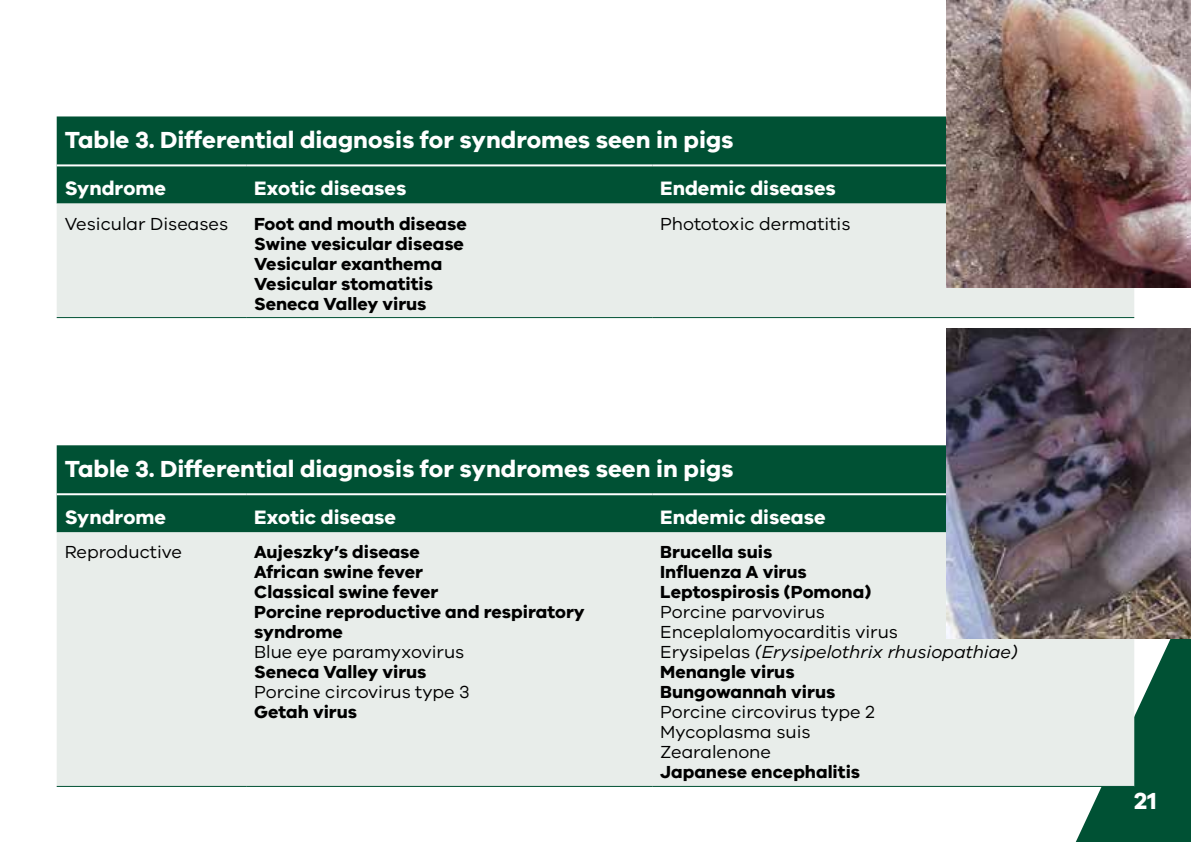
<style>
.page{position:relative;width:1191px;height:842px;background:#fff}
.page>*{position:absolute;margin:0;border:0;box-sizing:border-box;transform-origin:0 0}
.t1{font:700 24px "VIC";color:#fff}
.t2{font:700 20px "VIC";color:#fff}
.t3{font:700 18px/20px "VIC";color:#000}
.t4{font:18px/20px "VIC";color:#000}
.s1{font-style:italic}
.s2{font-weight:700}
</style>
<div class="page">
<svg style="left:1054px;top:317px;width:137px;height:525px;fill:#005134"></svg>
<div style="left:57px;top:116px;width:890px;height:88px;background:#005134"></div>
<div style="left:57px;top:204px;width:1077px;height:113px;background:#e8edea"></div>
<hr style="left:57px;top:317px;width:189px;height:1px;background:#005134">
<hr style="left:246px;top:317px;width:406px;height:1px;background:#005134">
<hr style="left:652px;top:317px;width:482px;height:1px;background:#005134">
<hr style="left:57px;top:164px;width:189px;height:2px;background:#fff">
<hr style="left:246px;top:164px;width:406px;height:2px;background:#fff">
<hr style="left:652px;top:164px;width:482px;height:2px;background:#fff">
<div style="left:57px;top:445px;width:890px;height:87px;background:#005134"></div>
<div style="left:57px;top:532px;width:1077px;height:254px;background:#e8edea"></div>
<hr style="left:57px;top:786px;width:189px;height:1px;background:#005134">
<hr style="left:246px;top:786px;width:406px;height:1px;background:#005134">
<hr style="left:652px;top:786px;width:482px;height:1px;background:#005134">
<hr style="left:57px;top:493px;width:189px;height:2px;background:#fff">
<hr style="left:246px;top:493px;width:406px;height:2px;background:#fff">
<hr style="left:652px;top:493px;width:482px;height:2px;background:#fff">
<img style="left:947px;top:329px;width:244px;height:310px">
<img style="left:947px;top:0;width:244px;height:288px">
<h1 class="t1" style="left:65px;top:126px;width:670px">Table 3. Differential diagnosis for syndromes seen in pigs</h1>
<p class="t2" style="left:65px;top:176px;width:103px">Syndrome</p>
<p class="t2" style="left:254px;top:176px;width:154px">Exotic diseases</p>
<p class="t2" style="left:660px;top:176px;width:177px">Endemic diseases</p>
<p class="t4" style="left:65px;top:213px;width:165px">Vesicular Diseases</p>
<p class="t3" style="left:254px;top:213px;width:214px">Foot and mouth disease<br>Swine vesicular disease<br>Vesicular exanthema<br>Vesicular stomatitis<br>Seneca Valley virus</p>
<p class="t4" style="left:660px;top:213px;width:192px">Phototoxic dermatitis</p>
<h1 class="t1" style="left:65px;top:454px;width:670px">Table 3. Differential diagnosis for syndromes seen in pigs</h1>
<p class="t2" style="left:65px;top:505px;width:103px">Syndrome</p>
<p class="t2" style="left:254px;top:505px;width:143px">Exotic disease</p>
<p class="t2" style="left:660px;top:505px;width:167px">Endemic disease</p>
<p class="t4" style="left:65px;top:542px;width:119px">Reproductive</p>
<p class="t3" style="left:254px;top:542px;width:332px">Aujeszky’s disease<br>African swine fever<br>Classical swine fever<br>Porcine reproductive and respiratory syndrome</p>
<p class="t4" style="left:254px;top:642px;width:211px">Blue eye paramyxovirus</p>
<p class="t3" style="left:254px;top:662px;width:174px">Seneca Valley virus</p>
<p class="t4" style="left:254px;top:682px;width:217px">Porcine circovirus type 3</p>
<p class="t3" style="left:254px;top:702px;width:105px">Getah virus</p>
<p class="t3" style="left:660px;top:542px;width:212px">Brucella suis<br>Influenza A virus<br>Leptospirosis (Pomona)</p>
<p class="t4" style="left:660px;top:602px;width:359px">Porcine parvovirus<br>Enceplalomyocarditis virus<br>Erysipelas <span class="s1">(Erysipelothrix rhusiopathiae)<br></span><span class="s2">Menangle virus<br>Bungowannah virus</span></p>
<p class="t4" style="left:660px;top:702px;width:216px">Porcine circovirus type 2<br>Mycoplasma suis<br>Zearalenone</p>
<p class="t3" style="left:660px;top:762px;width:201px">Japanese encephalitis</p>
<h1 class="t1" style="left:1134px;top:786px;width:24px">21</h1>
</div>
